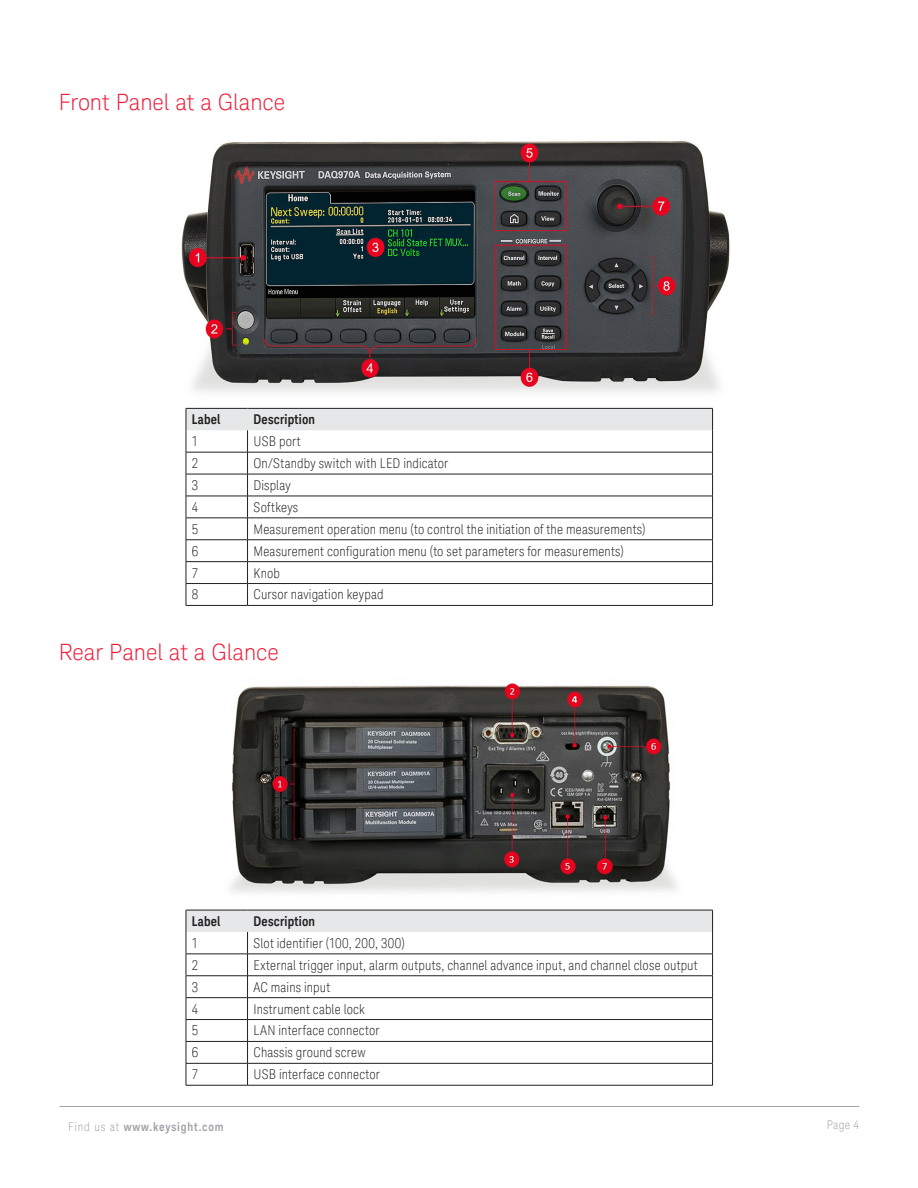
<style>
.page{position:relative;width:918px;height:1188px;background:#fff}
.page>*{position:absolute;margin:0;border:0;box-sizing:border-box;transform-origin:0 0}
.K_Heading_1{font:300 22.5px "Keysight Sans";letter-spacing:-.005em;color:#ed1a36}
.K_Table_Text{font:300 condensed 13.5px "Keysight Sans";letter-spacing:.01em;color:#231f20}
.K_Table_Heading_1{font:700 13.5px "Keysight Sans Condensed";letter-spacing:.015em;color:#231f20}
.t1{font:700 12px "Keysight Sans Condensed";letter-spacing:.07em;color:#a4a1a9}
.t2{font:300 condensed 12px "Keysight Sans";color:#a4a1a9}
.s1{font-family:"Keysight Sans";font-weight:300;font-stretch:condensed}
</style>
<div class="page">
<hr style="left:60px;top:1106px;width:799px;height:1px;background:#a4a1a9">
<img style="left:181px;top:141px;width:549px;height:253px">
<img style="left:200px;top:683px;width:513px;height:227px">
<hr style="left:186px;top:605px;width:62px;height:1px;background:#231f20">
<hr style="left:248px;top:605px;width:465px;height:1px;background:#231f20">
<svg style="left:186px;top:408px;width:527px;height:197px"></svg>
<hr style="left:186px;top:1085px;width:62px;height:1px;background:#231f20">
<hr style="left:248px;top:1085px;width:465px;height:1px;background:#231f20">
<svg style="left:186px;top:910px;width:527px;height:175px"></svg>
<p class="K_Heading_1" style="left:59px;top:89px;width:228px">Front Panel at a Glance</p>
<p class="K_Table_Heading_1" style="left:192px;top:411px;width:30px">Label</p>
<p class="K_Table_Heading_1" style="left:254px;top:411px;width:63px">Description</p>
<p class="K_Table_Text" style="left:192px;top:433px;width:8px">1</p>
<p class="K_Table_Text" style="left:254px;top:433px;width:49px">USB port</p>
<p class="K_Table_Text" style="left:192px;top:455px;width:8px">2</p>
<p class="K_Table_Text" style="left:254px;top:455px;width:196px">On/Standby switch with LED indicator</p>
<p class="K_Table_Text" style="left:192px;top:477px;width:8px">3</p>
<p class="K_Table_Text" style="left:254px;top:477px;width:39px">Display</p>
<p class="K_Table_Text" style="left:192px;top:499px;width:8px">4</p>
<p class="K_Table_Text" style="left:254px;top:499px;width:46px">Softkeys</p>
<p class="K_Table_Text" style="left:192px;top:521px;width:8px">5</p>
<p class="K_Table_Text" style="left:254px;top:521px;width:394px">Measurement operation menu (to control the initiation of the measurements)</p>
<p class="K_Table_Text" style="left:192px;top:543px;width:8px">6</p>
<p class="K_Table_Text" style="left:254px;top:543px;width:372px">Measurement configuration menu (to set parameters for measurements)</p>
<p class="K_Table_Text" style="left:192px;top:565px;width:8px">7</p>
<p class="K_Table_Text" style="left:254px;top:565px;width:28px">Knob</p>
<p class="K_Table_Text" style="left:192px;top:587px;width:8px">8</p>
<p class="K_Table_Text" style="left:254px;top:587px;width:131px">Cursor navigation keypad</p>
<p class="K_Heading_1" style="left:59px;top:639px;width:222px">Rear Panel at a Glance</p>
<p class="K_Table_Heading_1" style="left:192px;top:913px;width:30px">Label</p>
<p class="K_Table_Heading_1" style="left:254px;top:913px;width:63px">Description</p>
<p class="K_Table_Text" style="left:192px;top:935px;width:8px">1</p>
<p class="K_Table_Text" style="left:254px;top:935px;width:153px">Slot identifier (100, 200, 300)</p>
<p class="K_Table_Text" style="left:192px;top:957px;width:8px">2</p>
<p class="K_Table_Text" style="left:254px;top:957px;width:446px">External trigger input, alarm outputs, channel advance input, and channel close output</p>
<p class="K_Table_Text" style="left:192px;top:979px;width:8px">3</p>
<p class="K_Table_Text" style="left:254px;top:979px;width:78px">AC mains input</p>
<p class="K_Table_Text" style="left:192px;top:1001px;width:8px">4</p>
<p class="K_Table_Text" style="left:254px;top:1001px;width:113px">Instrument cable lock</p>
<p class="K_Table_Text" style="left:192px;top:1023px;width:8px">5</p>
<p class="K_Table_Text" style="left:254px;top:1023px;width:128px">LAN interface connector</p>
<p class="K_Table_Text" style="left:192px;top:1045px;width:8px">6</p>
<p class="K_Table_Text" style="left:254px;top:1045px;width:114px">Chassis ground screw</p>
<p class="K_Table_Text" style="left:192px;top:1066px;width:8px">7</p>
<p class="K_Table_Text" style="left:254px;top:1066px;width:128px">USB interface connector</p>
<p class="t1" style="left:68px;top:1119px;width:157px"><span class="s1">Find us at</span> www.keysight.com</p>
<p class="t2" style="left:827px;top:1117px;width:34px">Page 4</p>
</div>
